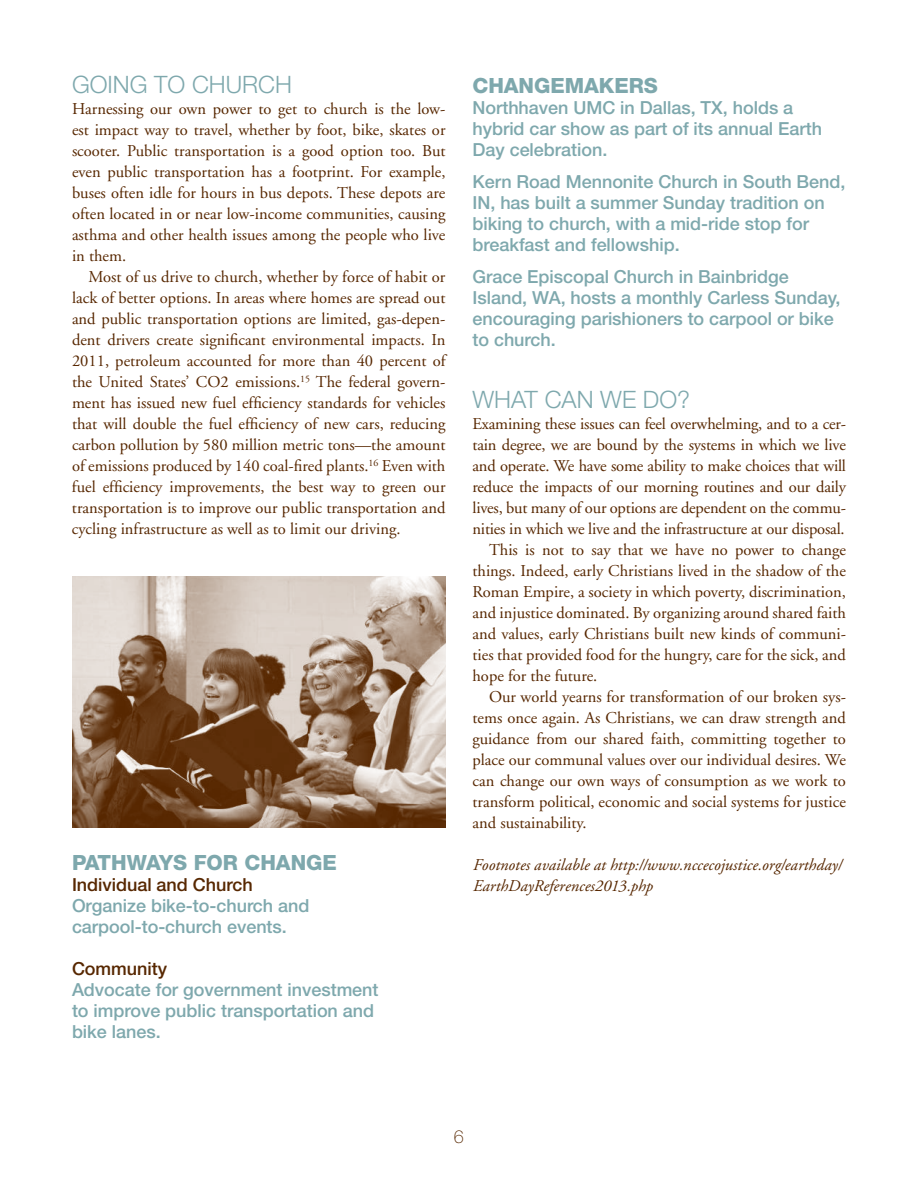
<style>
.page{position:relative;width:918px;height:1188px;background:#fff}
.page>*{position:absolute;margin:0;border:0;box-sizing:border-box;transform-origin:0 0}
.t1{font:300 24px "Helvetica Neue";color:#7ea8ad}
.t2{font:800 21px "Helvetica Neue";color:#7ea8ad}
.t3{font:500 18px/21px "Helvetica Neue";color:#7ea8ad}
.t4{font:500 18px "Helvetica Neue";color:#572700}
.t5{font:100 18px "Helvetica Neue";color:#572700}
.t6{font:16.5px/21px "Adobe Garamond";color:#572700;text-align:justify}
.t7{font:italic 16.5px/21px "Adobe Garamond";letter-spacing:.005em;color:#572700}
</style>
<div class="page">
<img style="left:72px;top:576px;width:374px;height:252px">
<h1 class="t1" style="left:72px;top:70px;width:222px">GOING TO CHURCH</h1>
<p class="t6" style="left:72px;top:99px;width:375px">Harnessing our own power to get to church is the low&shy;est impact way to travel, whether by foot, bike, skates or scooter. Public transportation is a good option too. But even public transportation has a footprint. For example, buses often idle for hours in bus depots. These depots are often located in or near low-income communities, causing asthma and other health issues among the people who live in them.</p>
<p class="t6" style="left:72px;top:267px;width:375px;text-indent:17px">Most of us drive to church, whether by force of habit or lack of better options. In areas where homes are spread out and public transportation options are limited, gas-depen&shy;dent drivers create significant environmental impacts. In 2011, petroleum accounted for more than 40 percent of the United States’ CO2 emissions.<sup>15</sup> The federal govern&shy;ment has issued new fuel efficiency standards for vehicles that will double the fuel efficiency of new cars, reducing carbon pollution by 580 million metric tons—the amount of emissions produced by 140 coal-fired plants.<sup>16</sup> Even with fuel efficiency improvements, the best way to green our transportation is to improve our public transportation and cycling infrastructure as well as to limit our driving.</p>
<p class="t2" style="left:72px;top:850px;width:266px">PATHWAYS FOR CHANGE</p>
<p class="t4" style="left:72px;top:874px;width:182px">Individual and Church</p>
<p class="t3" style="left:72px;top:895px;width:239px">Organize bike-to-church and carpool-to-church events.</p>
<p class="t4" style="left:72px;top:958px;width:97px">Community</p>
<p class="t3" style="left:72px;top:979px;width:308px">Advocate for government investment to improve public transportation and bike lanes.</p>
<p class="t2" style="left:472px;top:74px;width:187px">CHANGEMAKERS</p>
<p class="t3" style="left:472px;top:97px;width:351px">Northhaven UMC in Dallas, TX, holds a hybrid car show as part of its annual Earth<br>Day celebration.</p>
<p class="t3" style="left:472px;top:171px;width:374px">Kern Road Mennonite Church in South Bend, IN, has built a summer Sunday tradition on biking to church, with a mid-ride stop for breakfast and fellowship.</p>
<p class="t3" style="left:472px;top:265px;width:369px">Grace Episcopal Church in Bainbridge Island, WA, hosts a monthly Carless Sunday, encouraging parishioners to carpool or bike to church.</p>
<h1 class="t1" style="left:472px;top:385px;width:219px">WHAT CAN WE DO?</h1>
<p class="t6" style="left:472px;top:414px;width:375px">Examining these issues can feel overwhelming, and to a cer-</p>
<p class="t6" style="left:472px;top:435px;width:375px">tain degree, we are bound by the systems in which we live</p>
<p class="t6" style="left:472px;top:456px;width:375px">and operate. We have some ability to make choices that will</p>
<p class="t6" style="left:472px;top:477px;width:375px">reduce the impacts of our morning routines and our daily</p>
<p class="t6" style="left:472px;top:498px;width:375px">lives, but many of our options are dependent on the commu-</p>
<p class="t6" style="left:472px;top:519px;width:374px">nities in which we live and the infrastructure at our disposal.</p>
<p class="t6" style="left:489px;top:540px;width:359px">This is not to say that we have no power to change</p>
<p class="t6" style="left:472px;top:561px;width:375px">things. Indeed, early Christians lived in the shadow of the</p>
<p class="t6" style="left:472px;top:582px;width:375px">Roman Empire, a society in which poverty, discrimination,</p>
<p class="t6" style="left:472px;top:603px;width:375px">and injustice dominated. By organizing around shared faith</p>
<p class="t6" style="left:472px;top:624px;width:375px">and values, early Christians built new kinds of communi-</p>
<p class="t6" style="left:472px;top:645px;width:375px">ties that provided food for the hungry, care for the sick, and</p>
<p class="t6" style="left:472px;top:666px;width:126px">hope for the future.</p>
<p class="t6" style="left:489px;top:687px;width:358px">Our world yearns for transformation of our broken sys-</p>
<p class="t6" style="left:472px;top:708px;width:375px">tems once again. As Christians, we can draw strength and</p>
<p class="t6" style="left:472px;top:729px;width:375px">guidance from our shared faith, committing together to</p>
<p class="t6" style="left:472px;top:750px;width:375px">place our communal values over our individual desires. We</p>
<p class="t6" style="left:472px;top:771px;width:375px">can change our own ways of consumption as we work to</p>
<p class="t6" style="left:472px;top:792px;width:375px">transform political, economic and social systems for justice</p>
<p class="t6" style="left:472px;top:813px;width:116px">and sustainability.</p>
<p class="t7" style="left:472px;top:855px;width:371px">Footnotes available at http://www.nccecojustice.org/earthday/<br>EarthDayReferences2013.php</p>
<p class="t5" style="left:454px;top:1126px;width:12px">6</p>
</div>
